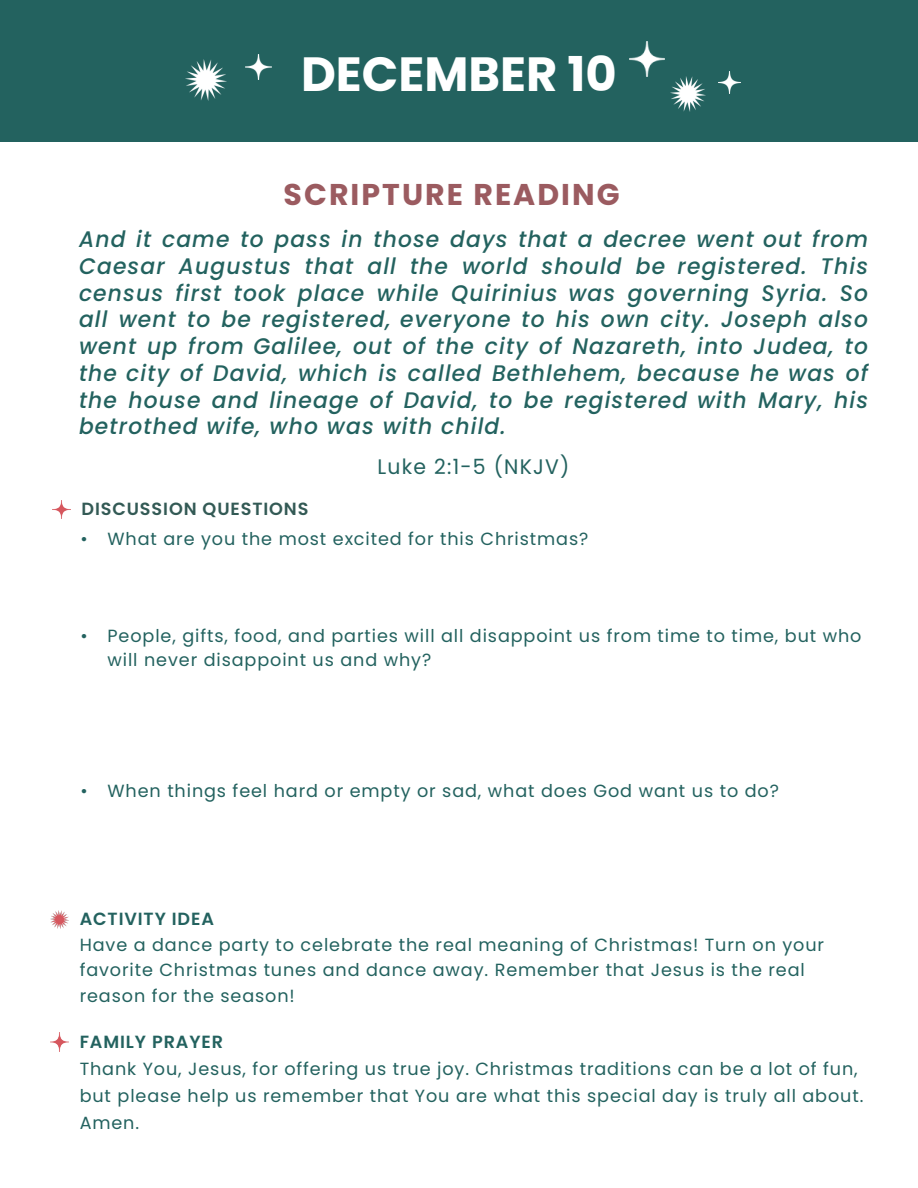
<style>
.page{position:relative;width:918px;height:1188px;background:#fff}
.page>*{position:absolute;margin:0;border:0;box-sizing:border-box;transform-origin:0 0}
.HEADING{font:700 48px "Poppins";color:#fff}
.Body{font:700 30px "Poppins";letter-spacing:.07em;color:#9b5b60}
.t1{font:italic 500 22.5px/26.7px "Poppins";letter-spacing:.055em;color:#23625f;text-align:justify}
.t2{font:21px "Poppins";letter-spacing:.06em;color:#23625f}
.Body-2{font:17.7px/25.5px "Poppins";letter-spacing:.05em;color:#23625f}
.Body-3{font:600 17.7px "Poppins";letter-spacing:.05em;color:#23625f}
.t3{font:600 17.7px "Poppins";letter-spacing:.05em;color:#335a55}
</style>
<div class="page">
<div style="left:0;top:0;width:918px;height:141px;background:#23625f"></div>
<img style="left:53px;top:500px;width:18px;height:19px">
<img style="left:50px;top:910px;width:19px;height:19px">
<img style="left:50px;top:1033px;width:19px;height:18px">
<img style="left:185px;top:59px;width:42px;height:42px">
<img style="left:246px;top:54px;width:26px;height:26px">
<img style="left:629px;top:42px;width:35px;height:35px">
<img style="left:670px;top:76px;width:35px;height:35px">
<img style="left:719px;top:72px;width:22px;height:22px">
<p class="HEADING" style="left:301px;top:47px;width:317px">DECEMBER 10</p>
<p class="Body" style="left:284px;top:177px;width:337px">SCRIPTURE READING</p>
<p class="t1" style="left:79px;top:226px;width:790px">And it came to pass in those days that a decree went out from Caesar Augustus that all the world should be registered. This census first took place while Quirinius was governing Syria. So all went to be registered, everyone to his own city. Joseph also went up from Galilee, out of the city of Nazareth, into Judea, to the city of David, which is called Bethlehem, because he was of the house and lineage of David, to be registered with Mary, his betrothed wife, who was with child.</p>
<p class="t2" style="left:378px;top:455px;width:193px">Luke 2:1-5 (NKJV)</p>
<p class="t3" style="left:81px;top:499px;width:229px">DISCUSSION QUESTIONS</p>
<p class="Body-2" style="left:81px;top:526px;width:509px">• What are you the most excited for this Christmas?</p>
<p class="Body-2" style="left:108px;top:624px;width:756px;line-height:24px;text-indent:-27px">• People, gifts, food, and parties will all disappoint us from time to time, but who will never disappoint us and why?</p>
<p class="Body-2" style="left:81px;top:778px;width:700px">• When things feel hard or empty or sad, what does God want us to do?</p>
<p class="Body-3" style="left:80px;top:909px;width:136px">ACTIVITY IDEA</p>
<p class="Body-2" style="left:80px;top:932px;width:746px">Have a dance party to celebrate the real meaning of Christmas! Turn on your favorite Christmas tunes and dance away. Remember that Jesus is the real reason for the season!</p>
<p class="Body-3" style="left:80px;top:1032px;width:145px">FAMILY PRAYER</p>
<p class="Body-2" style="left:80px;top:1056px;width:785px;line-height:27px">Thank You, Jesus, for offering us true joy. Christmas traditions can be a lot of fun, but please help us remember that You are what this special day is truly all about.<br>Amen.</p>
</div>
